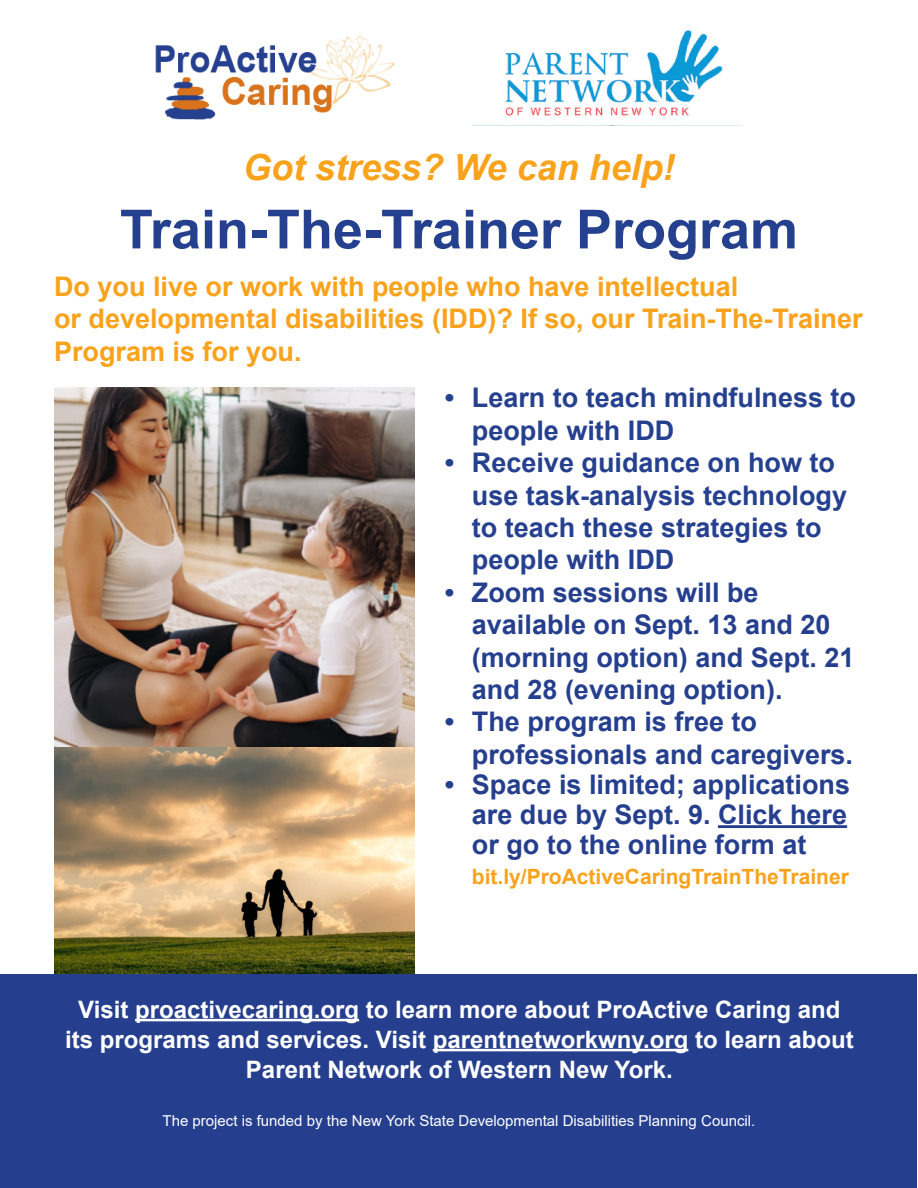
<style>
.page{position:relative;width:918px;height:1188px;background:#fff}
.page>*{position:absolute;margin:0;border:0;box-sizing:border-box;transform-origin:0 0}
.t1{font:700 54px "Arial";color:#25408f}
.t2{font:italic 700 36px "Arial";color:#f9a21c}
.t3{font:700 27px/32.4px "Arial";color:#253f8e}
.t4{font:700 27px/32.4px "Arial";color:#25408f}
.t5{font:700 27px/32.4px "Arial";color:#f9a21c}
.t6{font:700 24px/30px "Arial";color:#fff;text-align:center}
.t7{font:700 21px "Arial";color:#f9a21c}
.t8{font:15px "Arial";color:#fff}
</style>
<div class="page">
<img style="left:155px;top:35px;width:240px;height:85px">
<hr style="left:718px;top:825px;width:129px;height:3px;background:#253f8e">
<div style="left:1px;top:974px;width:916px;height:213px;background:#253f8e"></div>
<hr style="left:135px;top:1019px;width:224px;height:2px;background:#fff">
<hr style="left:433px;top:1049px;width:255px;height:2px;background:#fff">
<img style="left:505px;top:30px;width:218px;height:86px">
<img style="left:54px;top:388px;width:361px;height:586px">
<p class="t2" style="left:243px;top:143px;width:433px">Got stress? We can help!</p>
<p class="t1" style="left:120px;top:191px;width:680px">Train-The-Trainer Program</p>
<p class="t5" style="left:54px;top:270px;width:810px">Do you live or work with people who have intellectual<br>or developmental disabilities (IDD)? If so, our Train-The-Trainer<br>Program is for you.</p>
<p class="t4" style="left:472px;top:382px;width:386px;text-indent:-27px">• Learn to teach mindfulness to people with IDD</p>
<p class="t4" style="left:472px;top:447px;width:377px;text-indent:-27px">• Receive guidance on how to use task-analysis technology to teach these strategies to people with IDD</p>
<p class="t3" style="left:472px;top:576px;width:384px;text-indent:-27px">• Zoom sessions will be available on Sept. 13 and 20 (morning option) and Sept. 21 and 28 (evening option).</p>
<p class="t3" style="left:472px;top:706px;width:383px;text-indent:-27px">• The program is free to professionals and caregivers.</p>
<p class="t3" style="left:472px;top:770px;width:380px;line-height:30px;text-align:justify;text-indent:-27px">• Space is limited; applications are due by Sept. 9. Click here or go to the online form at</p>
<p class="t7" style="left:472px;top:862px;width:378px">bit.ly/ProActiveCaringTrainTheTrainer</p>
<p class="t6" style="left:65px;top:994px;width:790px">Visit proactivecaring.org to learn more about ProActive Caring and its programs and services. Visit parentnetworkwny.org to learn about<br>Parent Network of Western New York.</p>
<p class="t8" style="left:163px;top:1111px;width:594px">The project is funded by the New York State Developmental Disabilities Planning Council.</p>
</div>
